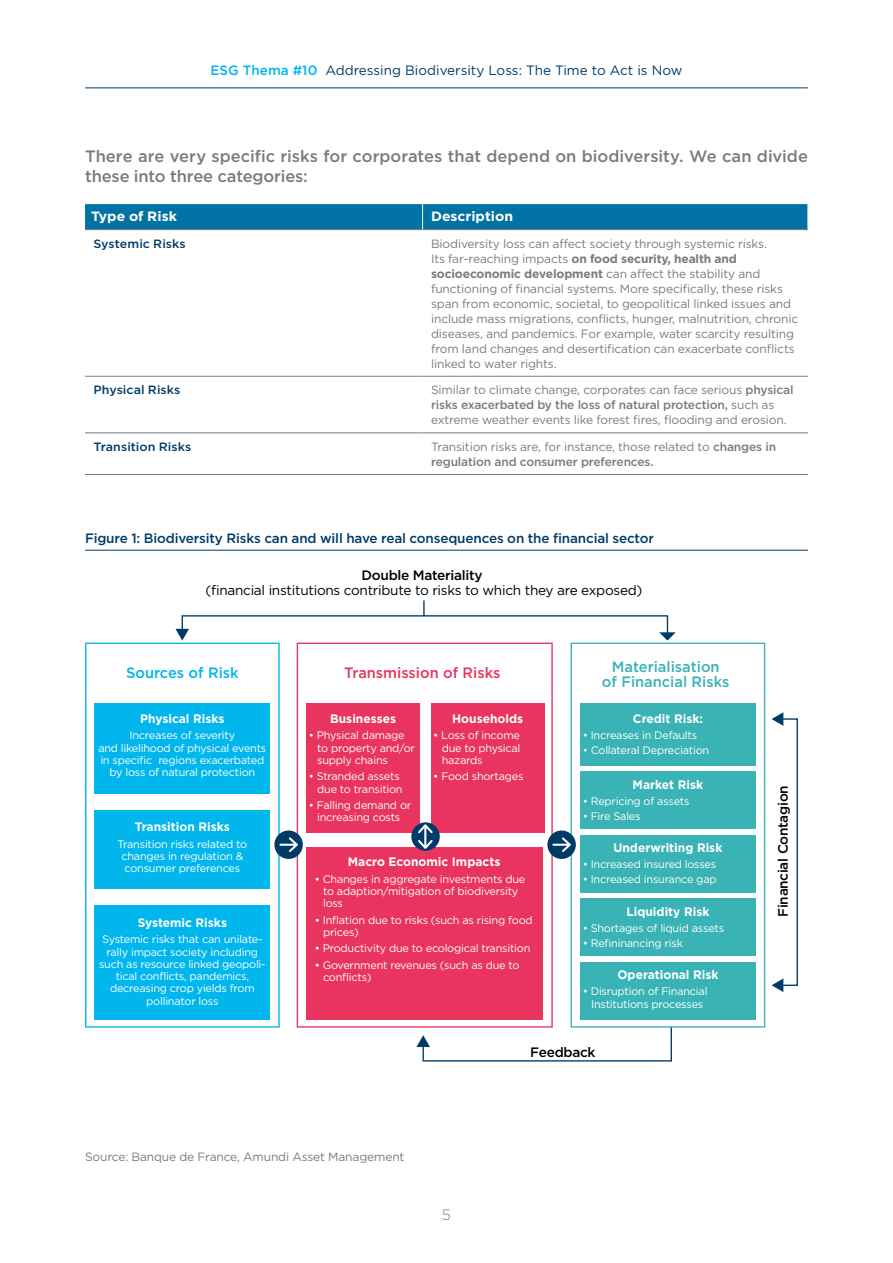
<style>
.page{position:relative;width:893px;height:1263px;background:#fff}
.page>*{position:absolute;margin:0;border:0;box-sizing:border-box;transform-origin:0 0}
.t1{font:500 16.5px/19.8px "Gotham";letter-spacing:-.005em;color:#7c7b7b}
.t2{font:500 15px/15px "Gotham";color:#39b3b6;text-align:center}
.t3{font:500 15px "Gotham";color:#e8345e}
.t4{font:500 15px "Gotham";color:#00b6ed}
.t5{font:300 15px "Gotham";color:#7c7b7b}
.t6{font:13.65px "Gotham";letter-spacing:-.02em;color:#000}
.t7{font:500 13.65px "Gotham";letter-spacing:-.02em;color:#000}
.t8{font:500 13.5px "Gotham";letter-spacing:-.01em;color:#003b68}
.t9{font:13.5px "Gotham";color:#003b68}
.t10{font:700 13.5px "Gotham";color:#fff;scale:1.04 1}
.t11{font:700 12.3px "Gotham";color:#fff}
.t12{font:12px/15px "Gotham";letter-spacing:-.01em;color:#7c7b7b}
.t13{font:500 12px "Gotham";letter-spacing:.005em;color:#003b68;scale:1.04 1}
.t14{font:10.95px/12.3px "Gotham";letter-spacing:-.02em;color:#fff;text-align:center}
.s1{font-weight:500;color:#00b6ed}
.s2{font-weight:700}
.s3{font-weight:500}
</style>
<div class="page">
<hr style="left:85px;top:88px;width:723px;height:1px;background:#003b68">
<div style="left:85px;top:204px;width:723px;height:25px;background:#0072a3"></div>
<hr style="left:85px;top:229px;width:338px;height:1px;background:#7c7b7b">
<hr style="left:423px;top:229px;width:385px;height:1px;background:#7c7b7b">
<hr style="left:85px;top:376px;width:338px;height:1px;background:#7c7b7b">
<hr style="left:423px;top:376px;width:385px;height:1px;background:#7c7b7b">
<hr style="left:85px;top:433px;width:338px;height:1px;background:#7c7b7b">
<hr style="left:423px;top:433px;width:385px;height:1px;background:#7c7b7b">
<hr style="left:85px;top:474px;width:338px;height:1px;background:#7c7b7b">
<hr style="left:423px;top:474px;width:385px;height:1px;background:#7c7b7b">
<hr style="left:85px;top:550px;width:723px;height:1px;background:#003b68">
<svg style="left:416px;top:1006px;width:257px;height:56px"></svg>
<div style="left:781px;top:718px;width:17px;height:268px;border:1px solid #003b68"></div>
<svg style="left:772px;top:712px;width:11px;height:14px"></svg>
<svg style="left:772px;top:978px;width:11px;height:14px"></svg>
<svg style="left:175px;top:600px;width:501px;height:41px"></svg>
<div style="left:85px;top:643px;width:195px;height:384px;border:1px solid #00b6ed"></div>
<div style="left:94px;top:703px;width:176px;height:90px;background:#00b6ed"></div>
<div style="left:94px;top:905px;width:176px;height:114px;background:#00b6ed"></div>
<div style="left:94px;top:810px;width:176px;height:78px;background:#00b6ed"></div>
<div style="left:571px;top:643px;width:194px;height:384px;background:#fff;border:1px solid #39b3b6"></div>
<div style="left:580px;top:703px;width:176px;height:63px;background:#39b3b6"></div>
<div style="left:580px;top:771px;width:176px;height:58px;background:#39b3b6"></div>
<div style="left:580px;top:835px;width:176px;height:57px;background:#39b3b6"></div>
<div style="left:580px;top:898px;width:176px;height:58px;background:#39b3b6"></div>
<div style="left:580px;top:962px;width:176px;height:57px;background:#39b3b6"></div>
<div style="left:297px;top:643px;width:256px;height:384px;background:#fff;border:1px solid #e8345e"></div>
<div style="left:306px;top:703px;width:114px;height:130px;background:#e8345e"></div>
<div style="left:431px;top:703px;width:114px;height:130px;background:#e8345e"></div>
<div style="left:306px;top:847px;width:237px;height:172px;background:#e8345e"></div>
<svg style="left:274px;top:830px;width:29px;height:29px"></svg>
<svg style="left:278px;top:835px;width:22px;height:19px"></svg>
<svg style="left:547px;top:830px;width:29px;height:29px"></svg>
<svg style="left:551px;top:835px;width:22px;height:19px"></svg>
<svg style="left:411px;top:822px;width:29px;height:29px"></svg>
<svg style="left:416px;top:822px;width:19px;height:29px"></svg>
<p class="t9" style="left:211px;top:61px;width:473px"><span class="s1">ESG Thema #10</span> Addressing Biodiversity Loss: The Time to Act is Now</p>
<h1 class="t1" style="left:85px;top:146px;width:724px">There are very specific risks for corporates that depend on biodiversity. We can divide these into three categories:</h1>
<p class="t10" style="left:91px;top:207px;width:84px">Type of Risk</p>
<p class="t10" style="left:431px;top:207px;width:81px">Description</p>
<p class="t13" style="left:94px;top:236px;width:90px">Systemic Risks</p>
<p class="t12" style="left:431px;top:236px;width:369px">Biodiversity loss can affect society through systemic risks.<br>Its far-reaching impacts <span class="s2">on food security, health and socioeconomic development</span> can affect the stability and functioning of financial systems. More specifically, these risks span from economic, societal, to geopolitical linked issues and include mass migrations, conflicts, hunger, malnutrition, chronic diseases, and pandemics. For example, water scarcity resulting from land changes and desertification can exacerbate conflicts linked to water rights.</p>
<p class="t13" style="left:94px;top:382px;width:85px">Physical Risks</p>
<p class="t12" style="left:431px;top:382px;width:364px">Similar to climate change, corporates can face serious <span class="s3">physical risks exacerbated by the loss of natural protection,</span> such as extreme weather events like forest fires, flooding and erosion.</p>
<p class="t13" style="left:94px;top:439px;width:96px">Transition Risks</p>
<p class="t12" style="left:431px;top:439px;width:347px">Transition risks are, for instance, those related to <span class="s3">changes in regulation and consumer preferences.</span></p>
<p class="t8" style="left:85px;top:530px;width:570px">Figure 1: Biodiversity Risks can and will have real consequences on the financial sector</p>
<p class="t7" style="left:361px;top:566px;width:123px">Double Materiality</p>
<p class="t6" style="left:205px;top:581px;width:439px">(financial institutions contribute to risks to which they are exposed)</p>
<h2 class="t4" style="left:126px;top:663px;width:114px">Sources of Risk</h2>
<p class="t11" style="left:140px;top:710px;width:86px">Physical Risks</p>
<p class="t14" style="left:98px;top:729px;width:170px">Increases of severity<br>and likelihood of physical events in specific regions exacerbated by loss of natural protection</p>
<p class="t11" style="left:135px;top:818px;width:96px">Transition Risks</p>
<p class="t14" style="left:117px;top:837px;width:131px">Transition risks related to changes in regulation &amp; consumer preferences</p>
<p class="t11" style="left:138px;top:914px;width:91px">Systemic Risks</p>
<p class="t14" style="left:99px;top:933px;width:168px">Systemic risks that can unilate&shy;rally impact society including such as resource linked geopoli&shy;tical conflicts, pandemics, decreasing crop yields from pollinator loss</p>
<h2 class="t3" style="left:344px;top:663px;width:158px">Transmission of Risks</h2>
<p class="t11" style="left:330px;top:710px;width:67px">Businesses</p>
<p class="t14" style="left:317px;top:729px;width:99px;text-align:left;text-indent:-8px">• Physical damage to property and/or supply chains</p>
<p class="t14" style="left:309px;top:770px;width:95px;text-align:right">• Stranded assets due to transition</p>
<p class="t14" style="left:309px;top:799px;width:104px">• Falling demand or increasing costs</p>
<p class="t11" style="left:452px;top:710px;width:72px">Households</p>
<p class="t14" style="left:442px;top:729px;width:80px;text-align:justify;text-indent:-8px">• Loss of income due to physical hazards</p>
<p class="t14" style="left:433px;top:770px;width:92px">• Food shortages</p>
<p class="t11" style="left:348px;top:854px;width:154px">Macro Economic Impacts</p>
<p class="t14" style="left:323px;top:872px;width:204px;text-align:left;text-indent:-8px">• Changes in aggregate investments due to adaption/mitigation of biodiversity loss</p>
<p class="t14" style="left:323px;top:913px;width:211px;text-align:left;text-indent:-8px">• Inflation due to risks (such as rising food prices)</p>
<p class="t14" style="left:315px;top:942px;width:217px">• Productivity due to ecological transition</p>
<p class="t14" style="left:323px;top:958px;width:198px;text-align:left;text-indent:-8px">• Government revenues (such as due to conflicts)</p>
<h2 class="t2" style="left:602px;top:659px;width:129px">Materialisation<br>of Financial Risks</h2>
<p class="t11" style="left:633px;top:710px;width:72px">Credit Risk:</p>
<p class="t14" style="left:583px;top:729px;width:116px">• Increases in Defaults</p>
<p class="t14" style="left:583px;top:744px;width:128px">• Collateral Depreciation</p>
<p class="t11" style="left:633px;top:776px;width:72px">Market Risk</p>
<p class="t14" style="left:583px;top:795px;width:108px">• Repricing of assets</p>
<p class="t14" style="left:583px;top:810px;width:59px">• Fire Sales</p>
<p class="t11" style="left:613px;top:840px;width:110px">Underwriting Risk</p>
<p class="t14" style="left:583px;top:858px;width:135px">• Increased insured losses</p>
<p class="t14" style="left:583px;top:873px;width:135px">• Increased insurance gap</p>
<p class="t11" style="left:626px;top:903px;width:85px">Liquidity Risk</p>
<p class="t14" style="left:583px;top:922px;width:143px">• Shortages of liquid assets</p>
<p class="t14" style="left:583px;top:937px;width:102px">• Refininancing risk</p>
<p class="t11" style="left:617px;top:966px;width:103px">Operational Risk</p>
<p class="t14" style="left:583px;top:985px;width:126px">• Disruption of Financial<br>Institutions processes</p>
<p class="t7" style="left:530px;top:1043px;width:67px">Feedback</p>
<p class="t12" style="left:85px;top:1149px;width:321px">Source: Banque de France, Amundi Asset Management</p>
<h2 class="t5" style="left:442px;top:1205px;width:11px">5</h2>
<p class="t7" style="left:774px;top:917px;width:133px;rotate:-90deg">Financial Contagion</p>
</div>
